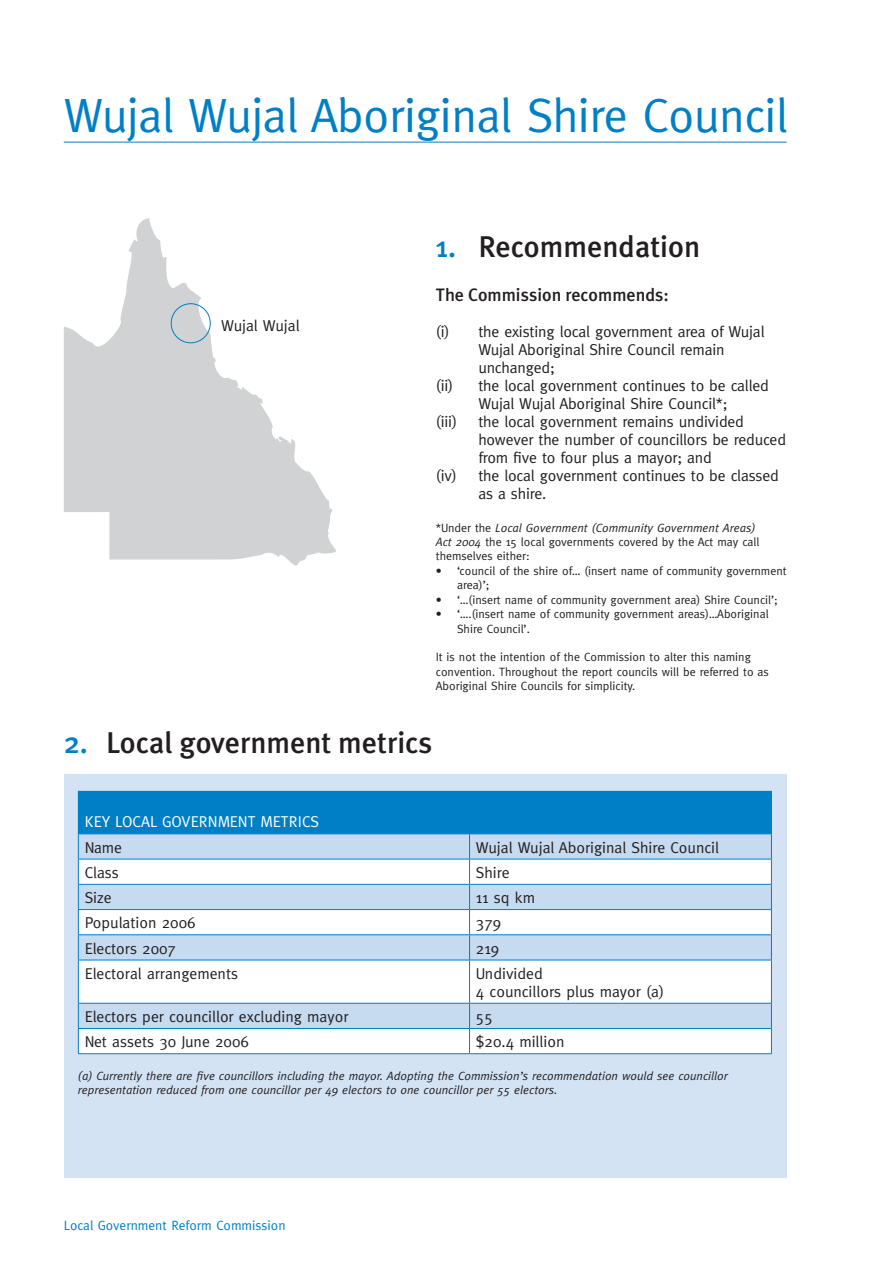
<style>
.page{position:relative;width:893px;height:1263px;background:#fff}
.page>*{position:absolute;margin:0;border:0;box-sizing:border-box;transform-origin:0 0}
._1__Section_Heading{font:48px "Meta";letter-spacing:-.01em;color:#007fc6}
._2__Heading{font:500 30px "Meta Plus";color:#231f20}
._3__Sub_Heading{font:500 18px "Meta Plus";color:#231f20}
._10mm_indent_Body{font:15.75px/18px "Meta";letter-spacing:-.01em;color:#231f20}
.Body_Text{font:15.75px "Meta";color:#231f20}
._6__Table_Heading{font:15.75px "Meta";color:#fff}
._5__Small_section_he{font:13.5px "Meta";color:#007fc6}
.Body_Text-2{font:12px/14.4px "Meta";color:#231f20}
.Body_Text-3{font:italic 12px/13.5px "Meta";color:#231f20}
._5mm_indent_Body{font:12px/14.4px "Meta";color:#231f20}
.s1{color:#007fc6}
.s2{font-style:italic}
</style>
<div class="page">
<hr style="left:64px;top:142px;width:723px;height:1px;background:#007fc6">
<svg style="left:64px;top:218px;width:272px;height:348px;fill:#d1d2d4"></svg>
<div style="left:171px;top:303px;width:40px;height:40px;border:1px solid #007fc6;border-radius:50%"></div>
<div style="left:64px;top:774px;width:723px;height:404px;background:#d4e3f4"></div>
<div style="left:78px;top:791px;width:693px;height:43px;background:#007fc6"></div>
<svg style="left:79px;top:834px;width:692px;height:25px;fill:#c6daf0"></svg>
<svg style="left:79px;top:860px;width:692px;height:193px;fill:#fff"></svg>
<hr style="left:470px;top:791px;width:302px;height:1px;background:#007fc6">
<hr style="left:771px;top:792px;width:1px;height:41px;background:#007fc6">
<hr style="left:470px;top:833px;width:302px;height:1px;background:#007fc6">
<hr style="left:78px;top:859px;width:392px;height:1px;background:#007fc6">
<hr style="left:470px;top:859px;width:302px;height:1px;background:#007fc6">
<hr style="left:78px;top:884px;width:392px;height:1px;background:#007fc6">
<hr style="left:470px;top:884px;width:302px;height:1px;background:#007fc6">
<hr style="left:78px;top:909px;width:392px;height:1px;background:#007fc6">
<hr style="left:470px;top:909px;width:302px;height:1px;background:#007fc6">
<hr style="left:78px;top:934px;width:392px;height:1px;background:#007fc6">
<svg style="left:78px;top:834px;width:1px;height:126px"></svg>
<hr style="left:470px;top:934px;width:302px;height:1px;background:#007fc6">
<svg style="left:469px;top:834px;width:1px;height:126px"></svg>
<svg style="left:771px;top:834px;width:1px;height:126px"></svg>
<hr style="left:78px;top:960px;width:392px;height:1px;background:#007fc6">
<hr style="left:78px;top:960px;width:1px;height:43px;background:#007fc6">
<hr style="left:470px;top:960px;width:302px;height:1px;background:#007fc6">
<hr style="left:469px;top:960px;width:1px;height:43px;background:#007fc6">
<hr style="left:771px;top:960px;width:1px;height:43px;background:#007fc6">
<hr style="left:78px;top:1003px;width:392px;height:1px;background:#007fc6">
<hr style="left:470px;top:1003px;width:302px;height:1px;background:#007fc6">
<hr style="left:78px;top:1028px;width:392px;height:1px;background:#007fc6">
<svg style="left:78px;top:1004px;width:1px;height:49px"></svg>
<hr style="left:470px;top:1028px;width:302px;height:1px;background:#007fc6">
<svg style="left:469px;top:1004px;width:1px;height:49px"></svg>
<svg style="left:771px;top:1004px;width:1px;height:49px"></svg>
<hr style="left:78px;top:1053px;width:392px;height:1px;background:#007fc6">
<hr style="left:470px;top:1053px;width:302px;height:1px;background:#007fc6">
<p class="_1__Section_Heading" style="left:64px;top:87px;width:726px">Wujal Wujal Aboriginal Shire Council</p>
<p class="Body_Text" style="left:221px;top:316px;width:80px">Wujal Wujal</p>
<p class="_2__Heading" style="left:436px;top:230px;width:266px"><span class="s1">1.</span> Recommendation</p>
<p class="_3__Sub_Heading" style="left:436px;top:285px;width:235px">The Commission recommends:</p>
<p class="_10mm_indent_Body" style="left:478px;top:323px;width:288px;text-indent:-43px">(i) the existing local government area of Wujal<br>Wujal Aboriginal Shire Council remain unchanged;</p>
<p class="_10mm_indent_Body" style="left:436px;top:377px;width:335px;text-align:center">(ii) the local government continues to be called<br>Wujal Wujal Aboriginal Shire Council*;</p>
<p class="_10mm_indent_Body" style="left:436px;top:413px;width:23px">(iii)</p>
<p class="_10mm_indent_Body" style="left:478px;top:413px;width:309px">the local government remains undivided however the number of councillors be reduced from five to four plus a mayor; and</p>
<p class="_10mm_indent_Body" style="left:478px;top:467px;width:302px;text-indent:-43px">(iv) the local government continues to be classed as a shire.</p>
<p class="Body_Text-2" style="left:436px;top:520px;width:325px">*Under the <span class="s2">Local Government (Community Government Areas)<br>Act 2004</span> the 15 local governments covered by the Act may call themselves either:</p>
<p class="_5mm_indent_Body" style="left:457px;top:563px;width:331px;text-indent:-21px">• ‘council of the shire of… (insert name of community government area)’;</p>
<p class="_5mm_indent_Body" style="left:436px;top:592px;width:343px">• ‘…(insert name of community government area) Shire Council’;</p>
<p class="_5mm_indent_Body" style="left:457px;top:607px;width:313px;text-indent:-21px">• ‘….(insert name of community government areas)…Aboriginal<br>Shire Council’.</p>
<p class="Body_Text-2" style="left:436px;top:650px;width:335px">It is not the intention of the Commission to alter this naming convention. Throughout the report councils will be referred to as<br>Aboriginal Shire Councils for simplicity.</p>
<p class="_2__Heading" style="left:64px;top:726px;width:370px"><span class="s1">2.</span> Local government metrics</p>
<p class="_6__Table_Heading" style="left:85px;top:813px;width:57px">Key local</p>
<p class="_6__Table_Heading" style="left:162px;top:813px;width:128px">government metrics</p>
<p class="Body_Text" style="left:85px;top:838px;width:39px">Name</p>
<p class="Body_Text" style="left:476px;top:838px;width:245px">Wujal Wujal Aboriginal Shire Council</p>
<p class="Body_Text" style="left:85px;top:863px;width:36px">Class</p>
<p class="Body_Text" style="left:476px;top:863px;width:35px">Shire</p>
<p class="Body_Text" style="left:85px;top:888px;width:28px">Size</p>
<p class="Body_Text" style="left:476px;top:888px;width:61px">11 sq km</p>
<p class="Body_Text" style="left:85px;top:914px;width:112px">Population 2006</p>
<p class="Body_Text" style="left:476px;top:914px;width:27px">379</p>
<p class="Body_Text" style="left:85px;top:939px;width:93px">Electors 2007</p>
<p class="Body_Text" style="left:476px;top:939px;width:25px">219</p>
<p class="Body_Text" style="left:85px;top:964px;width:155px">Electoral arrangements</p>
<p class="Body_Text" style="left:476px;top:964px;width:68px">Undivided</p>
<p class="Body_Text" style="left:476px;top:982px;width:190px">4 councillors plus mayor (a)</p>
<p class="Body_Text" style="left:85px;top:1007px;width:265px">Electors per councillor excluding mayor</p>
<p class="Body_Text" style="left:476px;top:1007px;width:18px">55</p>
<p class="Body_Text" style="left:85px;top:1033px;width:166px">Net assets 30 June 2006</p>
<p class="Body_Text" style="left:476px;top:1033px;width:90px">$20.4 million</p>
<p class="Body_Text-3" style="left:78px;top:1069px;width:651px">(a) Currently there are five councillors including the mayor. Adopting the Commission’s recommendation would see councillor representation reduced from one councillor per 49 electors to one councillor per 55 electors.</p>
<p class="_5__Small_section_he" style="left:64px;top:1217px;width:223px">Local Government Reform Commission</p>
</div>
